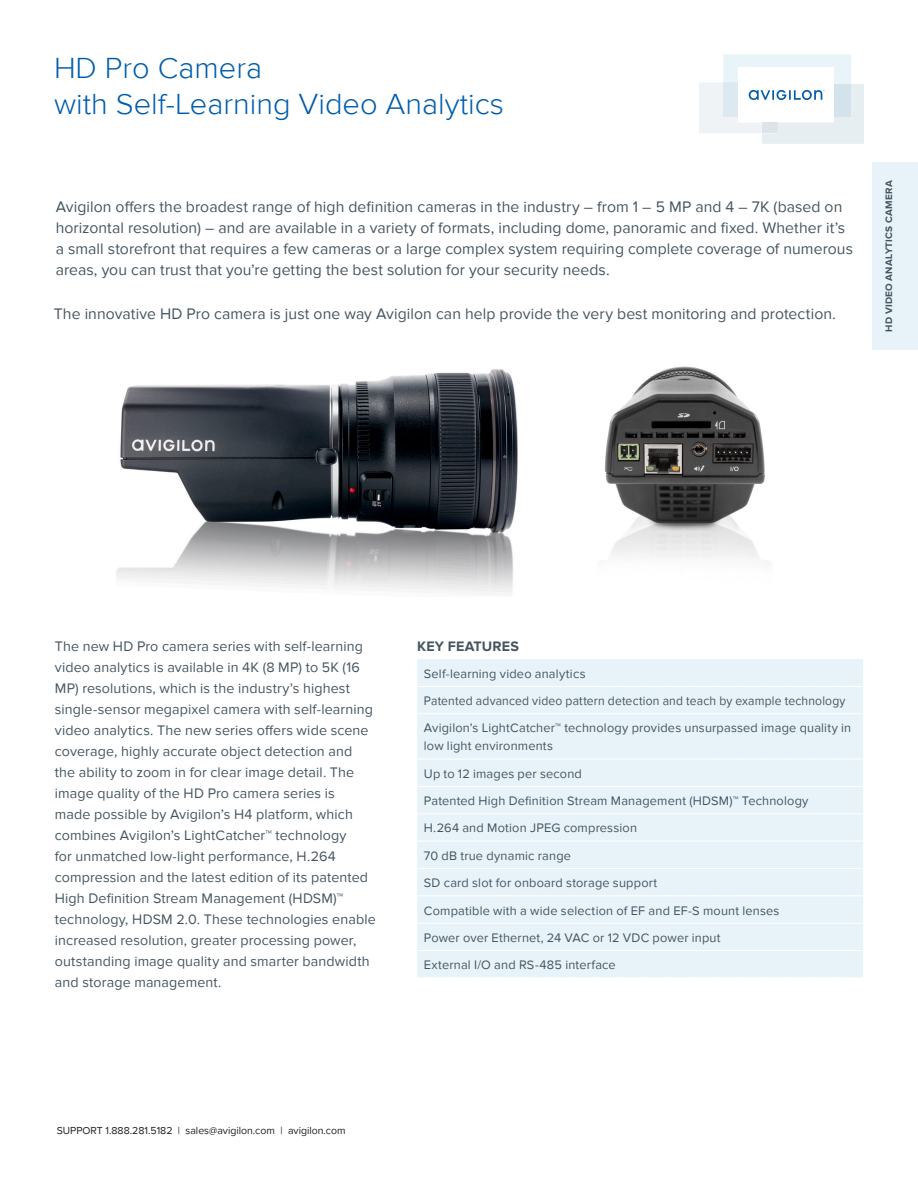
<style>
.page{position:relative;width:918px;height:1188px;background:#fff}
.page>*{position:absolute;margin:0;border:0;box-sizing:border-box;transform-origin:0 0}
.Main_Title{font:300 30px/36px "Proxima Nova";color:#015dab}
.Body{font:15.75px/21px "Proxima Nova";letter-spacing:.005em;color:#45555f}
.Camera_Blurb_-_Front{font:14.25px/21px "Proxima Nova";letter-spacing:.01em;color:#45555f}
.Section_Headings{font:700 14.25px "Proxima Nova";letter-spacing:.015em;color:#45555f}
.Key_Feature_Entries{font:12.75px "Proxima Nova";letter-spacing:.015em;color:#45555f}
.Key_Feature_Entries-2{font:12.75px "Proxima Nova";letter-spacing:.015em;color:#45555f;scale:.95 1}
.t1{font:10.5px "Proxima Nova";color:#231f20}
.t2{font:700 9.75px "Proxima Nova";letter-spacing:.025em;color:#45555f}
</style>
<div class="page">
<svg style="left:699px;top:54px;width:165px;height:90px"></svg>
<div style="left:872px;top:162px;width:46px;height:188px;background:#e7f3f9"></div>
<div style="left:417px;top:659px;width:446px;height:318px;background:#e7f3f9"></div>
<svg style="left:418px;top:686px;width:445px;height:1px"></svg>
<svg style="left:418px;top:713px;width:445px;height:1px"></svg>
<svg style="left:418px;top:759px;width:445px;height:1px"></svg>
<svg style="left:418px;top:786px;width:445px;height:1px"></svg>
<svg style="left:418px;top:813px;width:445px;height:1px"></svg>
<svg style="left:418px;top:841px;width:445px;height:1px"></svg>
<svg style="left:418px;top:868px;width:445px;height:1px"></svg>
<svg style="left:418px;top:895px;width:445px;height:1px"></svg>
<svg style="left:418px;top:923px;width:445px;height:1px"></svg>
<svg style="left:418px;top:950px;width:445px;height:1px"></svg>
<img style="left:117px;top:369px;width:401px;height:224px">
<img style="left:604px;top:366px;width:161px;height:192px">
<p class="Main_Title" style="left:54px;top:50px;width:452px">HD Pro Camera<br>with Self-Learning Video Analytics</p>
<p class="Body" style="left:56px;top:197px;width:799px">Avigilon offers the broadest range of high definition cameras in the industry – from 1 – 5 MP and 4 – 7K (based on horizontal resolution) – and are available in a variety of formats, including dome, panoramic and fixed. Whether it’s a small storefront that requires a few cameras or a large complex system requiring complete coverage of numerous areas, you can trust that you’re getting the best solution for your security needs.</p>
<p class="Body" style="left:54px;top:304px;width:783px">The innovative HD Pro camera is just one way Avigilon can help provide the very best monitoring and protection.</p>
<p class="t2" style="left:883px;top:332px;width:153px;rotate:-90deg">HD VIDEO ANALYTICS CAMERA</p>
<p class="Camera_Blurb_-_Front" style="left:55px;top:636px;width:322px">The new HD Pro camera series with self-learning video analytics is available in 4K (8 MP) to 5K (16<br>MP) resolutions, which is the industry’s highest single-sensor megapixel camera with self-learning video analytics. The new series offers wide scene coverage, highly accurate object detection and the ability to zoom in for clear image detail. The image quality of the HD Pro camera series is<br>made possible by Avigilon’s H4 platform, which combines Avigilon’s LightCatcher™ technology<br>for unmatched low-light performance, H.264 compression and the latest edition of its patented High Definition Stream Management (HDSM)™ technology, HDSM 2.0. These technologies enable increased resolution, greater processing power, outstanding image quality and smarter bandwidth and storage management.</p>
<p class="Section_Headings" style="left:417px;top:638px;width:103px">KEY FEATURES</p>
<p class="Key_Feature_Entries" style="left:424px;top:666px;width:163px">Self-learning video analytics</p>
<p class="Key_Feature_Entries-2" style="left:424px;top:694px;width:445px">Patented advanced video pattern detection and teach by example technology</p>
<p class="Key_Feature_Entries" style="left:424px;top:721px;width:429px">Avigilon’s LightCatcher™ technology provides unsurpassed image quality in</p>
<p class="Key_Feature_Entries" style="left:424px;top:739px;width:131px">low light environments</p>
<p class="Key_Feature_Entries" style="left:424px;top:766px;width:160px">Up to 12 images per second</p>
<p class="Key_Feature_Entries" style="left:424px;top:794px;width:386px">Patented High Definition Stream Management (HDSM)™ Technology</p>
<p class="Key_Feature_Entries" style="left:424px;top:821px;width:215px">H.264 and Motion JPEG compression</p>
<p class="Key_Feature_Entries" style="left:424px;top:848px;width:149px">70 dB true dynamic range</p>
<p class="Key_Feature_Entries" style="left:424px;top:876px;width:235px">SD card slot for onboard storage support</p>
<p class="Key_Feature_Entries" style="left:424px;top:903px;width:357px">Compatible with a wide selection of EF and EF-S mount lenses</p>
<p class="Key_Feature_Entries" style="left:424px;top:930px;width:298px">Power over Ethernet, 24 VAC or 12 VDC power input</p>
<p class="Key_Feature_Entries" style="left:424px;top:958px;width:193px">External I/O and RS-485 interface</p>
<p class="t1" style="left:57px;top:1124px;width:290px">SUPPORT 1.888.281.5182 | sales@avigilon.com | avigilon.com</p>
</div>
